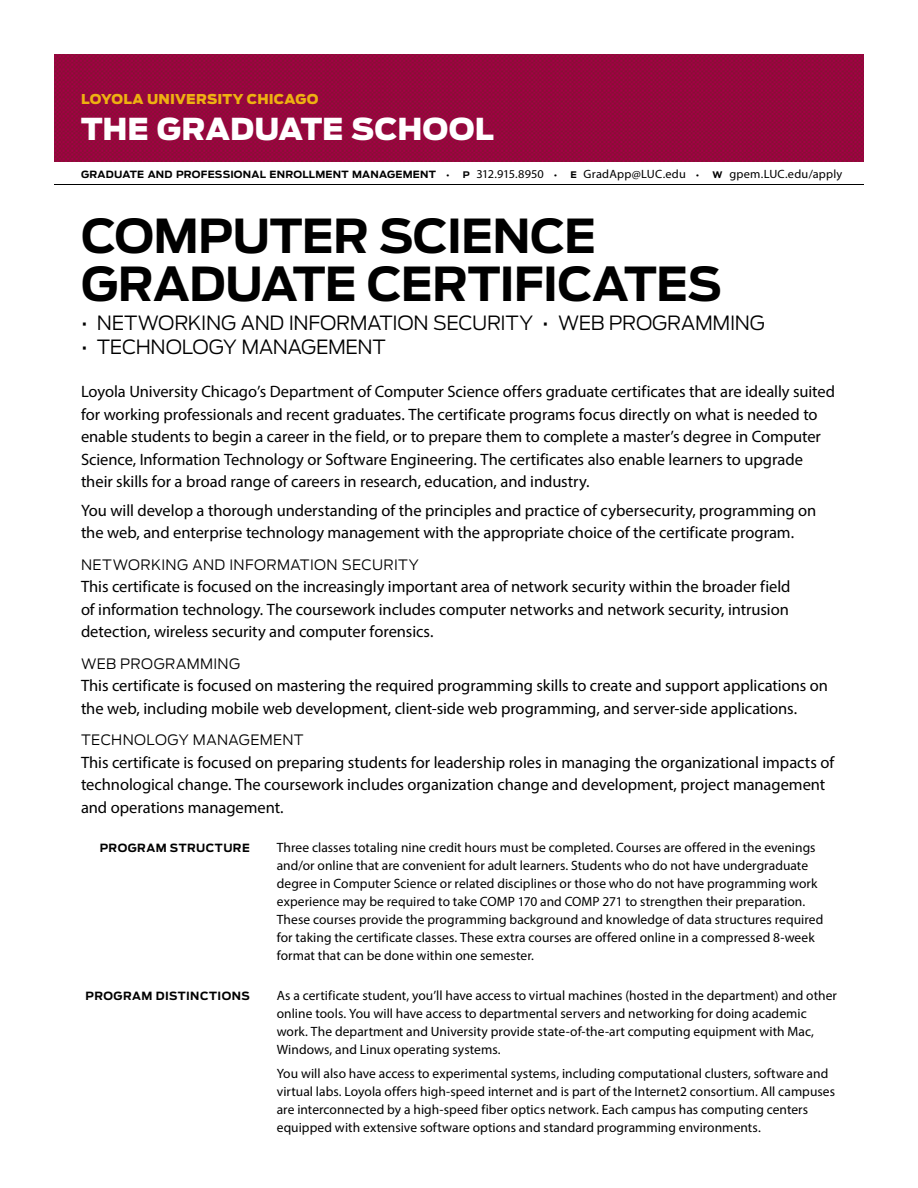
<style>
.page{position:relative;width:918px;height:1188px;background:#fff}
.page>*{position:absolute;margin:0;border:0;box-sizing:border-box;transform-origin:0 0}
.t1{font:700 46.5px/48px "Antenna";letter-spacing:-.015em;color:#000}
.t2{font:900 30px "Antenna";color:#fff}
.t3{font:300 19.5px "Antenna";letter-spacing:-.015em;color:#000}
.t4{font:16.5px/22.5px "Myriad Pro";letter-spacing:-.005em;color:#000}
.t5{font:300 14.25px "Antenna";letter-spacing:.025em;color:#000}
.t6{font:13.5px/18px "Myriad Pro";letter-spacing:.005em;color:#000}
.t7{font:900 13.5px "Antenna";letter-spacing:.01em;color:#eeb111}
.t8{font:12px "Myriad Pro";letter-spacing:.015em;color:#000}
.t9{font:12px "Myriad Pro";letter-spacing:-.02em;color:#000}
.t10{font:700 11.25px "Antenna";letter-spacing:.04em;color:#000}
.t11{font:700 9.9px "Antenna";letter-spacing:.02em;color:#000}
.s1{font-family:"Myriad Pro";font-weight:400}
.s2{font-family:"Antenna";font-weight:700;font-size:9px}
.s3{font-size:9.9px}
</style>
<div class="page">
<img style="left:54px;top:54px;width:810px;height:108px">
<hr style="left:54px;top:184px;width:810px;height:1px;background:#000">
<p class="t7" style="left:81px;top:90px;width:239px">LOYOLA UNIVERSITY CHICAGO</p>
<h2 class="t2" style="left:81px;top:108px;width:414px">THE GRADUATE SCHOOL</h2>
<p class="t11" style="left:81px;top:167px;width:370px">GRADUATE AND PROFESSIONAL ENROLLMENT MANAGEMENT <span class="s1">•</span></p>
<p class="t9" style="left:463px;top:166px;width:96px"><span class="s2">P</span> 312.915.8950 <span class="s3">•</span></p>
<p class="t8" style="left:571px;top:166px;width:130px"><span class="s2">E</span> GradApp@LUC.edu <span class="s3">•</span></p>
<p class="t8" style="left:713px;top:166px;width:131px"><span class="s2">W</span> gpem.LUC.edu/apply</p>
<h1 class="t1" style="left:81px;top:212px;width:643px">COMPUTER SCIENCE<br>GRADUATE CERTIFICATES</h1>
<p class="t3" style="left:81px;top:310px;width:686px">• NETWORKING AND INFORMATION SECURITY • WEB PROGRAMMING</p>
<p class="t3" style="left:81px;top:334px;width:306px">• TECHNOLOGY MANAGEMENT</p>
<p class="t4" style="left:81px;top:380px;width:756px">Loyola University Chicago’s Department of Computer Science offers graduate certificates that are ideally suited for working professionals and recent graduates. The certificate programs focus directly on what is needed to enable students to begin a career in the field, or to prepare them to complete a master’s degree in Computer Science, Information Technology or Software Engineering. The certificates also enable learners to upgrade their skills for a broad range of careers in research, education, and industry.</p>
<p class="t4" style="left:81px;top:498px;width:737px">You will develop a thorough understanding of the principles and practice of cybersecurity, programming on the web, and enterprise technology management with the appropriate choice of the certificate program.</p>
<p class="t5" style="left:81px;top:555px;width:339px">NETWORKING AND INFORMATION SECURITY</p>
<p class="t4" style="left:81px;top:575px;width:711px;text-align:justify">This certificate is focused on the increasingly important area of network security within the broader field of information technology. The coursework includes computer networks and network security, intrusion detection, wireless security and computer forensics.</p>
<p class="t5" style="left:81px;top:654px;width:161px">WEB PROGRAMMING</p>
<p class="t4" style="left:81px;top:674px;width:748px">This certificate is focused on mastering the required programming skills to create and support applications on the web, including mobile web development, client-side web programming, and server-side applications.</p>
<p class="t5" style="left:81px;top:730px;width:224px">TECHNOLOGY MANAGEMENT</p>
<p class="t4" style="left:81px;top:750px;width:755px">This certificate is focused on preparing students for leadership roles in managing the organizational impacts of technological change. The coursework includes organization change and development, project management and operations management.</p>
<p class="t10" style="left:100px;top:840px;width:152px">PROGRAM STRUCTURE</p>
<p class="t6" style="left:277px;top:839px;width:548px">Three classes totaling nine credit hours must be completed. Courses are offered in the evenings and/or online that are convenient for adult learners. Students who do not have undergraduate degree in Computer Science or related disciplines or those who do not have programming work experience may be required to take COMP 170 and COMP 271 to strengthen their preparation.<br>These courses provide the programming background and knowledge of data structures required for taking the certificate classes. These extra courses are offered online in a compressed 8-week format that can be done within one semester.</p>
<p class="t10" style="left:86px;top:988px;width:166px">PROGRAM DISTINCTIONS</p>
<p class="t6" style="left:277px;top:986px;width:562px">As a certificate student, you’ll have access to virtual machines (hosted in the department) and other online tools. You will have access to departmental servers and networking for doing academic work. The department and University provide state-of-the-art computing equipment with Mac, Windows, and Linux operating systems.</p>
<p class="t6" style="left:277px;top:1064px;width:560px">You will also have access to experimental systems, including computational clusters, software and virtual labs. Loyola offers high-speed internet and is part of the Internet2 consortium. All campuses are interconnected by a high-speed fiber optics network. Each campus has computing centers equipped with extensive software options and standard programming environments.</p>
</div>
